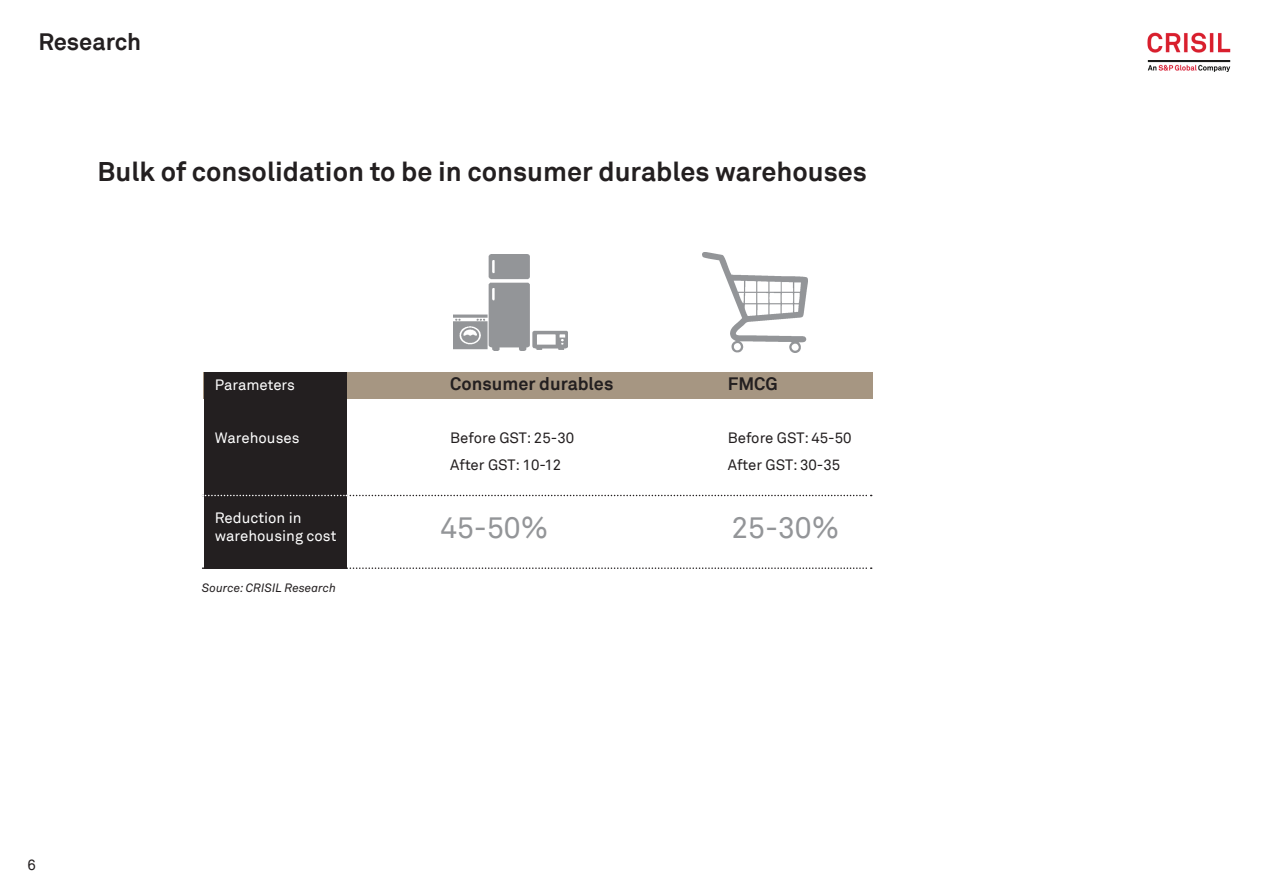
<style>
.page{position:relative;width:1263px;height:893px;background:#fff}
.page>*{position:absolute;margin:0;border:0;box-sizing:border-box;transform-origin:0 0}
.t1{font:30px "Akkurat Pro";color:#939598}
.t2{font:700 27px "Akkurat Pro";color:#231f20}
.t3{font:700 23.7px "Akkurat Pro";color:#231f20}
.t4{font:700 18px "Akkurat Pro";color:#231f20}
.t5{font:15px "Akkurat Pro";color:#231f20}
.t6{font:15px/18px "Akkurat Pro";color:#fff}
.t7{font:italic 12px "Akkurat";color:#231f20}
</style>
<div class="page">
<img style="left:1147px;top:32px;width:84px;height:40px">
<div style="left:204px;top:372px;width:669px;height:26px;background:#a69682"></div>
<div style="left:204px;top:372px;width:143px;height:196px;background:#231f20"></div>
<svg style="left:203px;top:567px;width:669px;height:2px"></svg>
<svg style="left:204px;top:495px;width:668px;height:1px"></svg>
<img style="left:702px;top:252px;width:106px;height:100px">
<img style="left:453px;top:255px;width:114px;height:95px">
<h3 class="t3" style="left:38px;top:27px;width:104px">Research</h3>
<h2 class="t2" style="left:98px;top:155px;width:771px">Bulk of consolidation to be in consumer durables warehouses</h2>
<p class="t6" style="left:215px;top:377px;width:82px">Parameters</p>
<p class="t4" style="left:450px;top:373px;width:165px">Consumer durables</p>
<p class="t4" style="left:728px;top:373px;width:52px">FMCG</p>
<p class="t6" style="left:215px;top:430px;width:86px">Warehouses</p>
<p class="t5" style="left:450px;top:429px;width:125px">Before GST: 25-30</p>
<p class="t5" style="left:728px;top:429px;width:125px">Before GST: 45-50</p>
<p class="t5" style="left:450px;top:456px;width:113px">After GST: 10-12</p>
<p class="t5" style="left:728px;top:456px;width:114px">After GST: 30-35</p>
<p class="t5" style="left:28px;top:856px;width:10px">6</p>
<p class="t6" style="left:215px;top:509px;width:123px">Reduction in warehousing cost</p>
<p class="t7" style="left:202px;top:581px;width:135px">Source: CRISIL Research</p>
<h1 class="t1" style="left:440px;top:510px;width:109px">45-50%</h1>
<h1 class="t1" style="left:731px;top:510px;width:109px">25-30%</h1>
</div>
